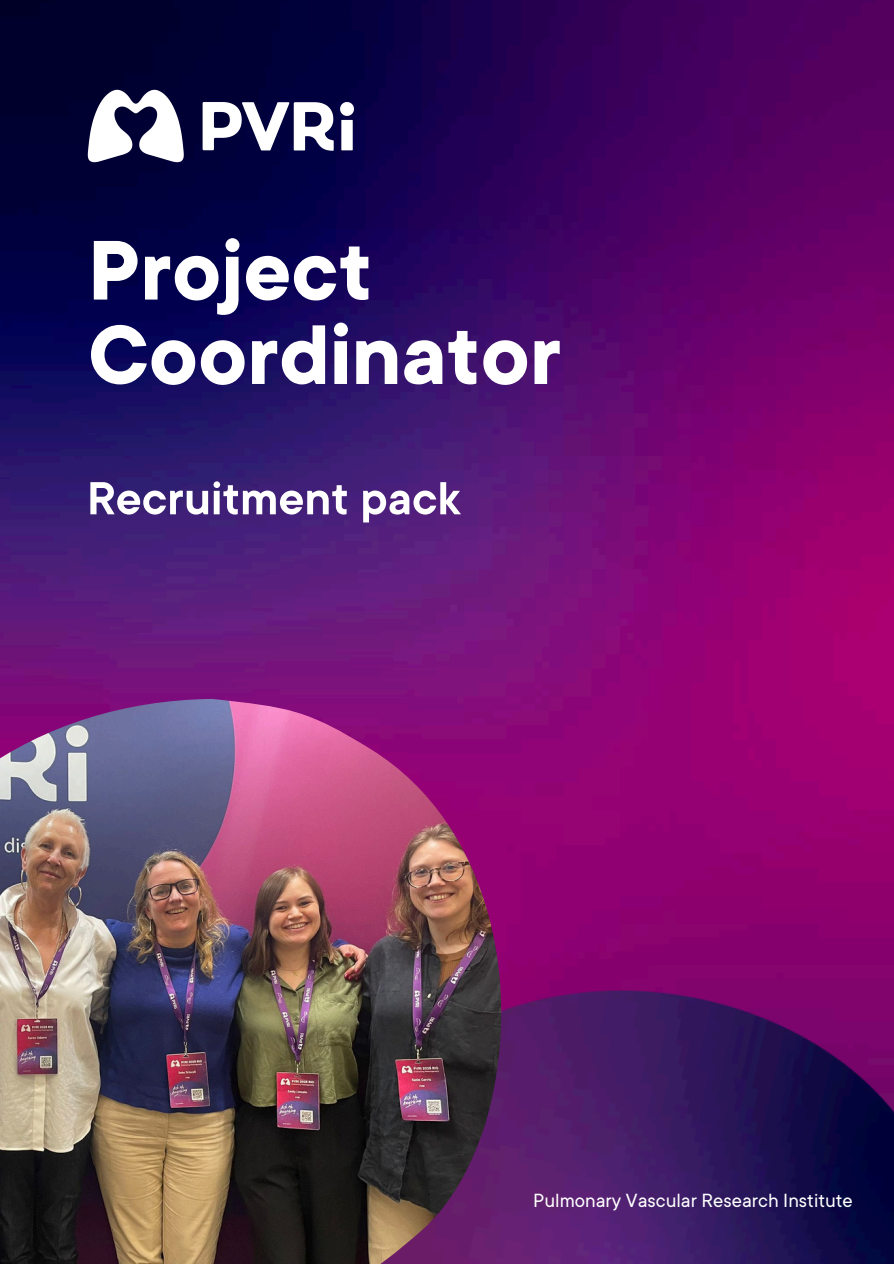
<style>
.page{position:relative;width:894px;height:1264px;background:#fff}
.page>*{position:absolute;margin:0;border:0;box-sizing:border-box;transform-origin:0 0}
.t1{font:700 93px/84.3px "TT Commons";color:#fff}
.t2{font:600 51px "TT Commons";color:#fff}
.t3{font:21px "TT Commons";color:#fff}
</style>
<div class="page">
<img style="left:0;top:0;width:893px;height:910px">
<img style="left:501px;top:910px;width:392px;height:353px">
<img style="left:0;top:699px;width:501px;height:564px">
<img style="left:87px;top:89px;width:267px;height:73px">
<h1 class="t1" style="left:88px;top:230px;width:474px">Project<br>Coordinator</h1>
<h2 class="t2" style="left:87px;top:474px;width:375px">Recruitment pack</h2>
<p class="t3" style="left:533px;top:1190px;width:321px">Pulmonary Vascular Research Institute</p>
</div>
